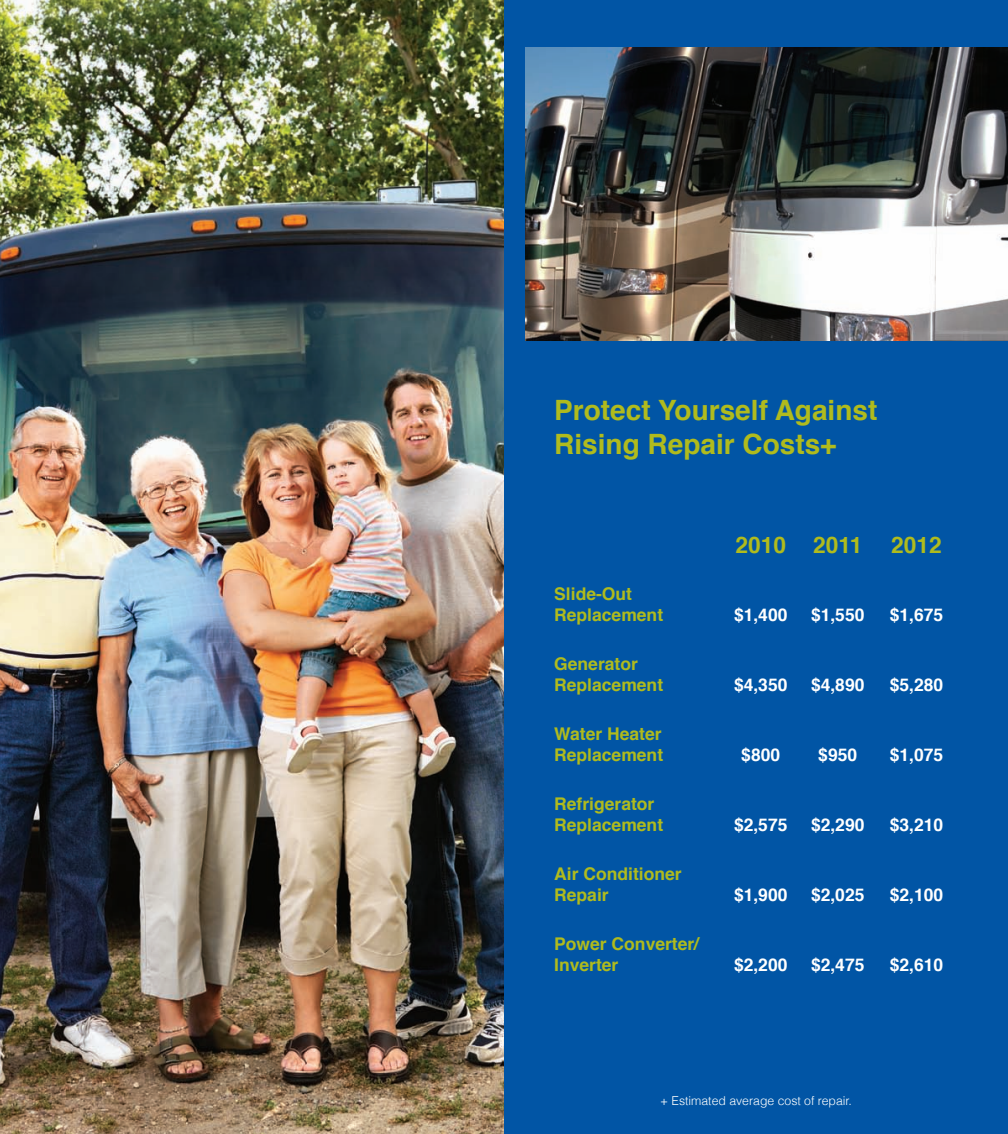
<style>
.page{position:relative;width:1008px;height:1134px;background:#fff}
.page>*{position:absolute;margin:0;border:0;box-sizing:border-box;transform-origin:0 0}
.t1{font:700 28px "Helvetica";color:#b0bb1d}
.t2{font:700 22.75px "Helvetica";color:#b0bb1d}
.t3{font:700 17.5px "Helvetica";color:#b0bb1d}
.t4{font:700 17.5px "Helvetica";color:#fff}
.t5{font:300 12.25px "Helvetica";color:#fff}
</style>
<div class="page">
<img style="left:0;top:0;width:504px;height:1134px">
<div style="left:504px;top:0;width:504px;height:1134px;background:#0155a5"></div>
<img style="left:525px;top:48px;width:483px;height:292px">
<p class="t1" style="left:554px;top:388px;width:325px">Protect Yourself Against</p>
<p class="t1" style="left:554px;top:422px;width:284px">Rising Repair Costs+</p>
<p class="t2" style="left:735px;top:526px;width:128px">2010 2011</p>
<p class="t2" style="left:891px;top:526px;width:52px">2012</p>
<p class="t3" style="left:554px;top:579px;width:79px">Slide-Out</p>
<p class="t3" style="left:554px;top:600px;width:110px">Replacement</p>
<p class="t4" style="left:734px;top:600px;width:55px">$1,400</p>
<p class="t4" style="left:811px;top:600px;width:55px">$1,550</p>
<p class="t4" style="left:890px;top:600px;width:55px">$1,675</p>
<p class="t3" style="left:554px;top:649px;width:85px">Generator</p>
<p class="t3" style="left:554px;top:670px;width:110px">Replacement</p>
<p class="t4" style="left:734px;top:670px;width:55px">$4,350</p>
<p class="t4" style="left:811px;top:670px;width:55px">$4,890</p>
<p class="t4" style="left:890px;top:670px;width:55px">$5,280</p>
<p class="t3" style="left:554px;top:719px;width:109px">Water Heater</p>
<p class="t3" style="left:554px;top:740px;width:110px">Replacement</p>
<p class="t4" style="left:741px;top:740px;width:40px">$800</p>
<p class="t4" style="left:818px;top:740px;width:40px">$950</p>
<p class="t4" style="left:890px;top:740px;width:55px">$1,075</p>
<p class="t3" style="left:554px;top:789px;width:102px">Refrigerator</p>
<p class="t3" style="left:554px;top:810px;width:110px">Replacement</p>
<p class="t4" style="left:734px;top:810px;width:55px">$2,575</p>
<p class="t4" style="left:811px;top:810px;width:55px">$2,290</p>
<p class="t4" style="left:890px;top:810px;width:55px">$3,210</p>
<p class="t3" style="left:554px;top:859px;width:129px">Air Conditioner</p>
<p class="t3" style="left:554px;top:880px;width:56px">Repair</p>
<p class="t4" style="left:734px;top:880px;width:55px">$1,900</p>
<p class="t4" style="left:811px;top:880px;width:55px">$2,025</p>
<p class="t4" style="left:890px;top:880px;width:55px">$2,100</p>
<p class="t3" style="left:554px;top:929px;width:146px">Power Converter/</p>
<p class="t3" style="left:554px;top:950px;width:66px">Inverter</p>
<p class="t4" style="left:734px;top:950px;width:55px">$2,200</p>
<p class="t4" style="left:811px;top:950px;width:55px">$2,475</p>
<p class="t4" style="left:890px;top:950px;width:55px">$2,610</p>
<p class="t5" style="left:660px;top:1093px;width:193px">+ Estimated average cost of repair.</p>
</div>
